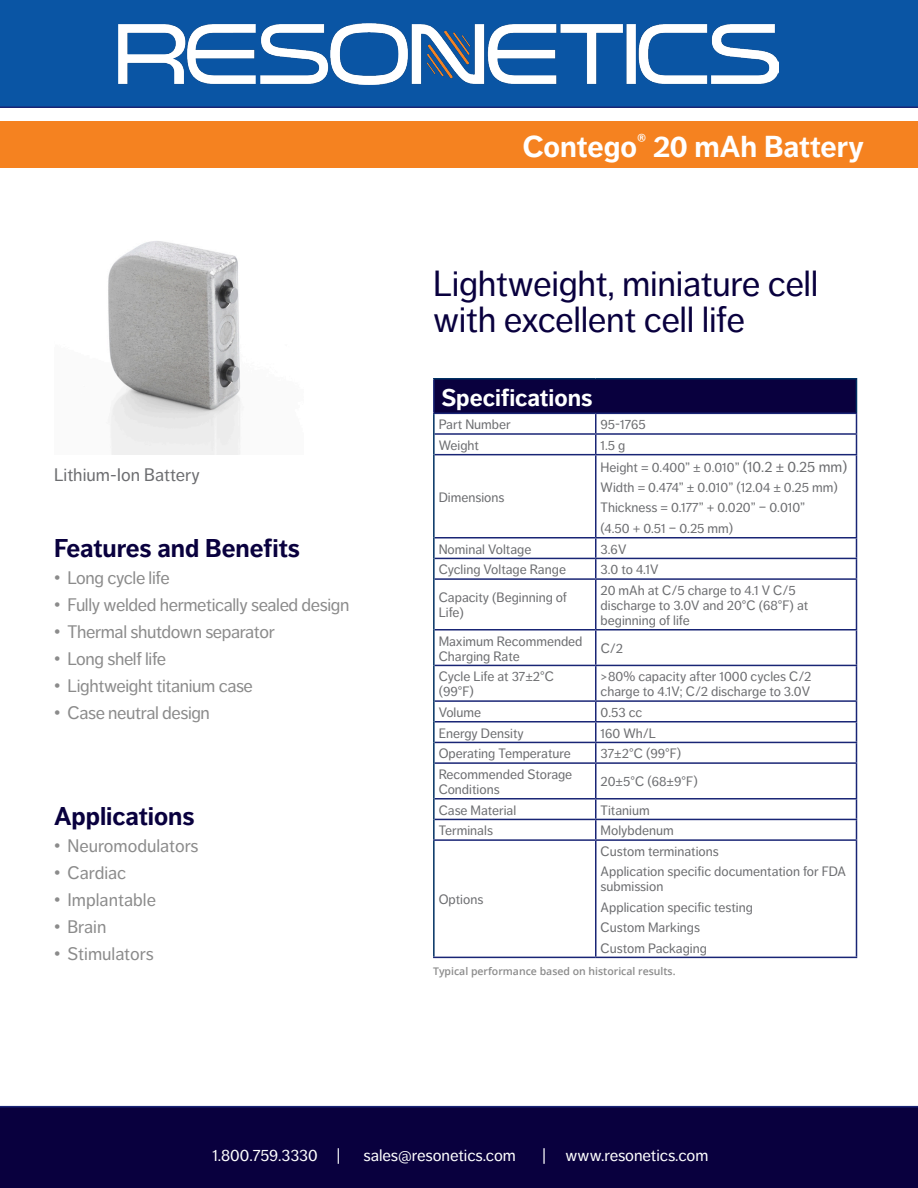
<style>
.page{position:relative;width:918px;height:1188px;background:#fff}
.page>*{position:absolute;margin:0;border:0;box-sizing:border-box;transform-origin:0 0}
.t1{font:36px/36px "Dagny Pro";letter-spacing:-.01em;color:#09003e}
.t2{font:700 30px "Dagny Pro";color:#fff}
.heading{font:700 25.5px "Dagny Pro";color:#09003e}
.t3{font:700 24px "Dagny Pro";color:#fff}
.t4{font:18px "Dagny Pro";letter-spacing:-.02em;color:#8b8b8b}
.t5{font:18px "Dagny Pro";color:#8b8b8b}
.t6{font:18px "Dagny Pro";color:#6c6d70}
.t7{font:16.5px "Dagny Pro";color:#fff}
.t8{font:13.5px/15px "Dagny Pro";color:#6c6d70}
.t9{font:600 10.5px "Open Sans";color:#8b8b8b}
.s1{font-family:"Arial"}
.s2{font-size:15px}
</style>
<div class="page">
<div style="left:0;top:0;width:918px;height:108px;background:#0a55a4"></div>
<div style="left:0;top:122px;width:918px;height:46px;background:#f58220"></div>
<div style="left:434px;top:379px;width:422px;height:34px;background:#09003e"></div>
<svg style="left:435px;top:414px;width:421px;height:543px"></svg>
<hr style="left:433px;top:379px;width:2px;height:34px;background:#192575">
<hr style="left:433px;top:413px;width:163px;height:1px;background:#192575">
<hr style="left:596px;top:413px;width:261px;height:1px;background:#192575">
<hr style="left:435px;top:433px;width:161px;height:2px;background:#192575">
<hr style="left:596px;top:433px;width:261px;height:2px;background:#192575">
<svg style="left:595px;top:414px;width:2px;height:40px"></svg>
<svg style="left:856px;top:414px;width:1px;height:40px"></svg>
<hr style="left:435px;top:454px;width:161px;height:1px;background:#192575">
<hr style="left:596px;top:454px;width:261px;height:1px;background:#192575">
<hr style="left:595px;top:455px;width:2px;height:82px;background:#192575">
<hr style="left:856px;top:455px;width:1px;height:82px;background:#192575">
<hr style="left:435px;top:537px;width:161px;height:2px;background:#192575">
<hr style="left:596px;top:537px;width:261px;height:2px;background:#192575">
<hr style="left:435px;top:558px;width:161px;height:1px;background:#192575">
<hr style="left:596px;top:558px;width:261px;height:1px;background:#192575">
<svg style="left:595px;top:539px;width:2px;height:39px"></svg>
<svg style="left:856px;top:539px;width:1px;height:39px"></svg>
<hr style="left:435px;top:578px;width:161px;height:2px;background:#192575">
<hr style="left:596px;top:578px;width:261px;height:2px;background:#192575">
<hr style="left:595px;top:580px;width:2px;height:49px;background:#192575">
<hr style="left:856px;top:580px;width:1px;height:49px;background:#192575">
<hr style="left:435px;top:629px;width:161px;height:2px;background:#192575">
<hr style="left:596px;top:629px;width:261px;height:2px;background:#192575">
<hr style="left:595px;top:631px;width:2px;height:34px;background:#192575">
<hr style="left:856px;top:631px;width:1px;height:34px;background:#192575">
<hr style="left:435px;top:665px;width:161px;height:1px;background:#192575">
<hr style="left:596px;top:665px;width:261px;height:1px;background:#192575">
<hr style="left:595px;top:666px;width:2px;height:34px;background:#192575">
<hr style="left:856px;top:666px;width:1px;height:34px;background:#192575">
<hr style="left:435px;top:700px;width:161px;height:2px;background:#192575">
<hr style="left:596px;top:700px;width:261px;height:2px;background:#192575">
<hr style="left:435px;top:721px;width:161px;height:2px;background:#192575">
<hr style="left:596px;top:721px;width:261px;height:2px;background:#192575">
<hr style="left:435px;top:742px;width:161px;height:1px;background:#192575">
<hr style="left:596px;top:742px;width:261px;height:1px;background:#192575">
<svg style="left:595px;top:702px;width:2px;height:60px"></svg>
<svg style="left:856px;top:702px;width:1px;height:60px"></svg>
<hr style="left:435px;top:762px;width:161px;height:2px;background:#192575">
<hr style="left:596px;top:762px;width:261px;height:2px;background:#192575">
<hr style="left:595px;top:764px;width:2px;height:34px;background:#192575">
<hr style="left:856px;top:764px;width:1px;height:34px;background:#192575">
<hr style="left:435px;top:798px;width:161px;height:2px;background:#192575">
<hr style="left:596px;top:798px;width:261px;height:2px;background:#192575">
<hr style="left:435px;top:819px;width:161px;height:1px;background:#192575">
<hr style="left:596px;top:819px;width:261px;height:1px;background:#192575">
<svg style="left:595px;top:800px;width:2px;height:39px"></svg>
<svg style="left:856px;top:800px;width:1px;height:39px"></svg>
<hr style="left:433px;top:839px;width:163px;height:2px;background:#192575">
<hr style="left:596px;top:839px;width:261px;height:2px;background:#192575">
<hr style="left:595px;top:841px;width:2px;height:116px;background:#192575">
<hr style="left:856px;top:841px;width:1px;height:116px;background:#192575">
<hr style="left:433px;top:957px;width:163px;height:1px;background:#192575">
<hr style="left:596px;top:957px;width:261px;height:1px;background:#192575">
<hr style="left:433px;top:414px;width:2px;height:20px;background:#003062">
<hr style="left:433px;top:434px;width:2px;height:21px;background:#003062">
<hr style="left:433px;top:455px;width:2px;height:83px;background:#003062">
<hr style="left:433px;top:538px;width:2px;height:20px;background:#003062">
<hr style="left:433px;top:558px;width:2px;height:21px;background:#003062">
<hr style="left:433px;top:579px;width:2px;height:51px;background:#003062">
<hr style="left:433px;top:630px;width:2px;height:35px;background:#003062">
<hr style="left:433px;top:665px;width:2px;height:36px;background:#003062">
<hr style="left:433px;top:701px;width:2px;height:21px;background:#003062">
<hr style="left:433px;top:722px;width:2px;height:20px;background:#003062">
<hr style="left:433px;top:742px;width:2px;height:21px;background:#003062">
<hr style="left:433px;top:763px;width:2px;height:36px;background:#003062">
<hr style="left:433px;top:799px;width:2px;height:20px;background:#003062">
<hr style="left:433px;top:819px;width:2px;height:20px;background:#003062">
<hr style="left:433px;top:841px;width:2px;height:116px;background:#003062">
<hr style="left:433px;top:378px;width:163px;height:2px;background:#003062">
<hr style="left:596px;top:378px;width:261px;height:2px;background:#003062">
<hr style="left:856px;top:379px;width:1px;height:34px;background:#003062">
<div style="left:0;top:1106px;width:918px;height:82px;background:#09003e"></div>
<img style="left:119px;top:24px;width:660px;height:60px">
<img style="left:108px;top:241px;width:133px;height:213px">
<p class="t2" style="left:523px;top:129px;width:343px">Contego<sup>®</sup> 20 mAh Battery</p>
<p class="t6" style="left:54px;top:465px;width:147px">Lithium-Ion Battery</p>
<p class="heading" style="left:54px;top:534px;width:247px">Features and Benefits</p>
<p class="t4" style="left:54px;top:568px;width:117px"><span class="s1">•</span> Long cycle life</p>
<p class="t4" style="left:54px;top:595px;width:297px"><span class="s1">•</span> Fully welded hermetically sealed design</p>
<p class="t4" style="left:54px;top:622px;width:222px"><span class="s1">•</span> Thermal shutdown separator</p>
<p class="t4" style="left:54px;top:649px;width:114px"><span class="s1">•</span> Long shelf life</p>
<p class="t4" style="left:54px;top:676px;width:200px"><span class="s1">•</span> Lightweight titanium case</p>
<p class="t4" style="left:54px;top:703px;width:158px"><span class="s1">•</span> Case neutral design</p>
<p class="heading" style="left:54px;top:801px;width:142px">Applications</p>
<p class="t5" style="left:54px;top:836px;width:146px"><span class="s1">•</span> Neuromodulators</p>
<p class="t5" style="left:54px;top:863px;width:74px"><span class="s1">•</span> Cardiac</p>
<p class="t5" style="left:54px;top:890px;width:104px"><span class="s1">•</span> Implantable</p>
<p class="t4" style="left:54px;top:917px;width:54px"><span class="s1">•</span> Brain</p>
<p class="t5" style="left:54px;top:944px;width:101px"><span class="s1">•</span> Stimulators</p>
<p class="t1" style="left:433px;top:265px;width:387px">Lightweight, miniature cell with excellent cell life</p>
<p class="t3" style="left:441px;top:383px;width:153px">Specifications</p>
<p class="t8" style="left:439px;top:417px;width:74px">Part Number</p>
<p class="t8" style="left:601px;top:417px;width:47px">95-1765</p>
<p class="t8" style="left:439px;top:438px;width:42px">Weight</p>
<p class="t8" style="left:601px;top:438px;width:26px">1.5 g</p>
<p class="t8" style="left:439px;top:490px;width:67px">Dimensions</p>
<p class="t8" style="left:601px;top:460px;width:248px">Height = 0.400” ± 0.010” <span class="s2">(10.2 ± 0.25 mm)</span></p>
<p class="t8" style="left:601px;top:480px;width:239px">Width = 0.474” ± 0.010” (12.04 ± 0.25 mm)</p>
<p class="t8" style="left:601px;top:500px;width:206px">Thickness = 0.177” + 0.020” – 0.010”</p>
<p class="t8" style="left:601px;top:521px;width:134px">(4.50 + 0.51 – 0.25 mm)</p>
<p class="t8" style="left:439px;top:541px;width:94px">Nominal Voltage</p>
<p class="t8" style="left:601px;top:541px;width:27px">3.6V</p>
<p class="t8" style="left:439px;top:562px;width:129px">Cycling Voltage Range</p>
<p class="t8" style="left:601px;top:562px;width:60px">3.0 to 4.1V</p>
<p class="t8" style="left:439px;top:590px;width:130px">Capacity (Beginning of<br>Life)</p>
<p class="t8" style="left:601px;top:583px;width:209px">20 mAh at C/5 charge to 4.1 V C/5 discharge to 3.0V and 20°C (68°F) at beginning of life</p>
<p class="t8" style="left:439px;top:633px;width:145px">Maximum Recommended<br>Charging Rate</p>
<p class="t8" style="left:601px;top:641px;width:24px">C/2</p>
<p class="t8" style="left:439px;top:669px;width:117px">Cycle Life at 37±2°C (99°F)</p>
<p class="t8" style="left:601px;top:669px;width:212px">&gt;80% capacity after 1000 cycles C/2 charge to 4.1V; C/2 discharge to 3.0V</p>
<p class="t8" style="left:439px;top:705px;width:44px">Volume</p>
<p class="t8" style="left:601px;top:705px;width:43px">0.53 cc</p>
<p class="t8" style="left:439px;top:725px;width:87px">Energy Density</p>
<p class="t8" style="left:601px;top:725px;width:57px">160 Wh/L</p>
<p class="t8" style="left:439px;top:746px;width:134px">Operating Temperature</p>
<p class="t8" style="left:601px;top:746px;width:82px">37±2°C (99°F)</p>
<p class="t8" style="left:439px;top:767px;width:135px">Recommended Storage<br>Conditions</p>
<p class="t8" style="left:601px;top:774px;width:99px">20±5°C (68±9°F)</p>
<p class="t8" style="left:439px;top:802px;width:79px">Case Material</p>
<p class="t8" style="left:601px;top:802px;width:51px">Titanium</p>
<p class="t8" style="left:439px;top:823px;width:56px">Terminals</p>
<p class="t8" style="left:601px;top:823px;width:75px">Molybdenum</p>
<p class="t8" style="left:601px;top:844px;width:120px">Custom terminations</p>
<p class="t8" style="left:601px;top:864px;width:247px">Application specific documentation for FDA submission</p>
<p class="t8" style="left:601px;top:900px;width:154px">Application specific testing</p>
<p class="t8" style="left:601px;top:920px;width:101px">Custom Markings</p>
<p class="t8" style="left:601px;top:940px;width:108px">Custom Packaging</p>
<p class="t9" style="left:433px;top:964px;width:244px">Typical performance based on historical results.</p>
<p class="t8" style="left:439px;top:892px;width:46px">Options</p>
<p class="t7" style="left:212px;top:1146px;width:131px">1.800.759.3330 |</p>
<p class="t7" style="left:363px;top:1146px;width:154px">sales@resonetics.com</p>
<p class="t7" style="left:542px;top:1146px;width:168px">| www.resonetics.com</p>
</div>
